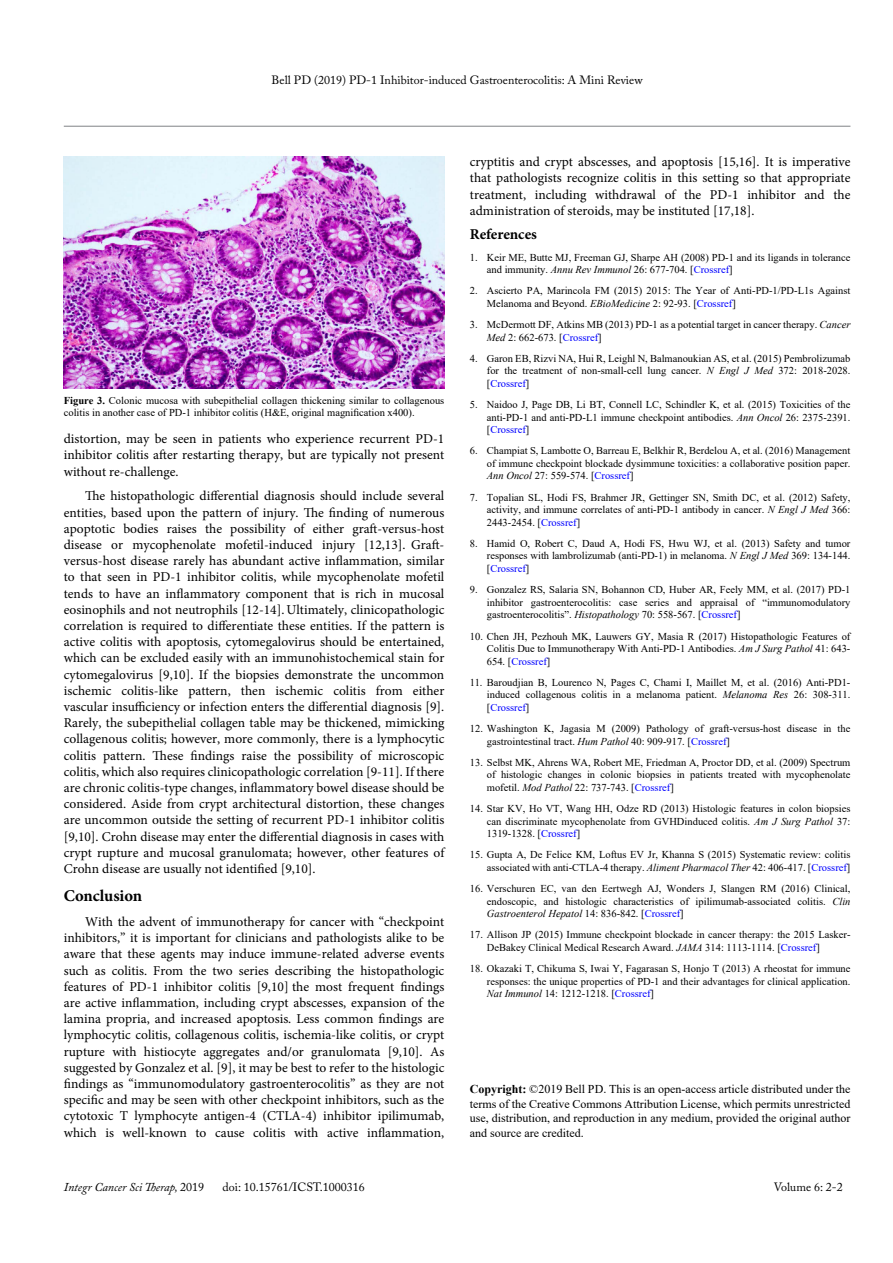
<style>
.page{position:relative;width:893px;height:1263px;background:#fff}
.page>*{position:absolute;margin:0;border:0;box-sizing:border-box;transform-origin:0 0}
.t1{font:700 16.5px "Minion Pro";letter-spacing:-.01em;color:#000}
.t2{font:700 15px "Minion Pro";letter-spacing:-.005em;color:#000}
.t3{font:13.5px/16.2px "Minion Pro";color:#000;text-align:justify}
.t4{font:12px/14.4px "Times New Roman";color:#000;text-align:justify}
.t5{font:12px "Adobe Caslon Pro";color:#000}
.t6{font:italic 12px "Adobe Caslon Pro";color:#000}
.t7{font:10.5px/12.6px "Times New Roman";color:#000;text-align:justify}
.s1{font-weight:700}
.s2{font-style:italic}
.s3{color:#00f}
.s4{font-style:normal}
</style>
<div class="page">
<hr style="left:64px;top:126px;width:786px;height:1px;background:#808285">
<img style="left:64px;top:156px;width:380px;height:232px">
<p class="t5" style="left:272px;top:73px;width:372px">Bell PD (2019) PD-1 Inhibitor-induced Gastroenterocolitis: A Mini Review</p>
<p class="t7" style="left:64px;top:394px;width:382px"><span class="s1">Figure 3.</span> Colonic mucosa with subepithelial collagen thickening similar to collagenous colitis in another case of PD-1 inhibitor colitis (H&amp;E, original magnification x400).</p>
<p class="t3" style="left:64px;top:431px;width:382px">distortion, may be seen in patients who experience recurrent PD-1 inhibitor colitis after restarting therapy, but are typically not present without re-challenge.</p>
<p class="t3" style="left:64px;top:488px;width:382px;text-indent:21px">The histopathologic differential diagnosis should include several entities, based upon the pattern of injury. The finding of numerous apoptotic bodies raises the possibility of either graft-versus-host disease or mycophenolate mofetil-induced injury [12,13]. Graft&shy;versus-host disease rarely has abundant active inflammation, similar to that seen in PD-1 inhibitor colitis, while mycophenolate mofetil tends to have an inflammatory component that is rich in mucosal eosinophils and not neutrophils [12-14]. Ultimately, clinicopathologic correlation is required to differentiate these entities. If the pattern is active colitis with apoptosis, cytomegalovirus should be entertained, which can be excluded easily with an immunohistochemical stain for cytomegalovirus [9,10]. If the biopsies demonstrate the uncommon ischemic colitis-like pattern, then ischemic colitis from either vascular insufficiency or infection enters the differential diagnosis [9].<br>Rarely, the subepithelial collagen table may be thickened, mimicking collagenous colitis; however, more commonly, there is a lymphocytic colitis pattern. These findings raise the possibility of microscopic colitis, which also requires clinicopathologic correlation [9-11]. If there are chronic colitis-type changes, inflammatory bowel disease should be considered. Aside from crypt architectural distortion, these changes are uncommon outside the setting of recurrent PD-1 inhibitor colitis [9,10]. Crohn disease may enter the differential diagnosis in cases with crypt rupture and mucosal granulomata; however, other features of Crohn disease are usually not identified [9,10].</p>
<h1 class="t1" style="left:64px;top:884px;width:80px">Conclusion</h1>
<p class="t3" style="left:64px;top:914px;width:382px;text-indent:21px">With the advent of immunotherapy for cancer with “checkpoint inhibitors,” it is important for clinicians and pathologists alike to be aware that these agents may induce immune-related adverse events such as colitis. From the two series describing the histopathologic features of PD-1 inhibitor colitis [9,10] the most frequent findings are active inflammation, including crypt abscesses, expansion of the lamina propria, and increased apoptosis. Less common findings are lymphocytic colitis, collagenous colitis, ischemia-like colitis, or crypt rupture with histiocyte aggregates and/or granulomata [9,10]. As suggested by Gonzalez et al. [9], it may be best to refer to the histologic findings as “immunomodulatory gastroenterocolitis” as they are not specific and may be seen with other checkpoint inhibitors, such as the cytotoxic T lymphocyte antigen-4 (CTLA-4) inhibitor ipilimumab, which is well-known to cause colitis with active inflammation,</p>
<p class="t3" style="left:470px;top:154px;width:382px">cryptitis and crypt abscesses, and apoptosis [15,16]. It is imperative that pathologists recognize colitis in this setting so that appropriate treatment, including withdrawal of the PD-1 inhibitor and the administration of steroids, may be instituted [17,18].</p>
<h2 class="t2" style="left:470px;top:224px;width:69px">References</h2>
<p class="t7" style="left:487px;top:250px;width:365px;text-indent:-17px">1. Keir ME, Butte MJ, Freeman GJ, Sharpe AH (2008) PD-1 and its ligands in tolerance and immunity. <span class="s2">Annu Rev Immunol</span> 26: 677-704. [<span class="s3">Crossref</span>]</p>
<p class="t7" style="left:487px;top:284px;width:365px;text-indent:-17px">2. Ascierto PA, Marincola FM (2015) 2015: The Year of Anti-PD-1/PD-L1s Against<br>Melanoma and Beyond. <span class="s2">EBioMedicine</span> 2: 92-93. [<span class="s3">Crossref</span>]</p>
<p class="t7" style="left:487px;top:318px;width:365px;text-indent:-17px">3. McDermott DF, Atkins MB (2013) PD-1 as a potential target in cancer therapy. <span class="s2">Cancer<br>Med</span> 2: 662-673. [<span class="s3">Crossref</span>]</p>
<p class="t7" style="left:487px;top:351px;width:365px;text-indent:-17px">4. Garon EB, Rizvi NA, Hui R, Leighl N, Balmanoukian AS, et al. (2015) Pembrolizumab for the treatment of non-small-cell lung cancer. <span class="s2">N Engl J Med</span> 372: 2018-2028. [<span class="s3">Crossref</span>]</p>
<p class="t7" style="left:487px;top:398px;width:365px;text-indent:-17px">5. Naidoo J, Page DB, Li BT, Connell LC, Schindler K, et al. (2015) Toxicities of the anti-PD-1 and anti-PD-L1 immune checkpoint antibodies. <span class="s2">Ann Oncol</span> 26: 2375-2391. [<span class="s3">Crossref</span>]</p>
<p class="t7" style="left:487px;top:444px;width:365px;text-indent:-17px">6. Champiat S, Lambotte O, Barreau E, Belkhir R, Berdelou A, et al. (2016) Management of immune checkpoint blockade dysimmune toxicities: a collaborative position paper.<br><span class="s2">Ann Oncol</span> 27: 559-574. [<span class="s3">Crossref</span>]</p>
<p class="t7" style="left:487px;top:490px;width:365px;text-indent:-17px">7. Topalian SL, Hodi FS, Brahmer JR, Gettinger SN, Smith DC, et al. (2012) Safety, activity, and immune correlates of anti-PD-1 antibody in cancer. <span class="s2">N Engl J Med</span> 366:<br>2443-2454. [<span class="s3">Crossref</span>]</p>
<p class="t7" style="left:487px;top:537px;width:365px;text-indent:-17px">8. Hamid O, Robert C, Daud A, Hodi FS, Hwu WJ, et al. (2013) Safety and tumor responses with lambrolizumab (anti-PD-1) in melanoma. <span class="s2">N Engl J Med</span> 369: 134-144. [<span class="s3">Crossref</span>]</p>
<p class="t7" style="left:487px;top:583px;width:365px;text-indent:-17px">9. Gonzalez RS, Salaria SN, Bohannon CD, Huber AR, Feely MM, et al. (2017) PD-1 inhibitor gastroenterocolitis: case series and appraisal of “immunomodulatory gastroenterocolitis”. <span class="s2">Histopathology</span> 70: 558-567. [<span class="s3">Crossref</span>]</p>
<p class="t7" style="left:487px;top:629px;width:365px;text-indent:-17px">10. Chen JH, Pezhouh MK, Lauwers GY, Masia R (2017) Histopathologic Features of Colitis Due to Immunotherapy With Anti-PD-1 Antibodies. <span class="s2">Am J Surg Pathol</span> 41: 643- 654. [<span class="s3">Crossref</span>]</p>
<p class="t7" style="left:487px;top:676px;width:365px;text-indent:-17px">11. Baroudjian B, Lourenco N, Pages C, Chami I, Maillet M, et al. (2016) Anti-PD1- induced collagenous colitis in a melanoma patient. <span class="s2">Melanoma Res</span> 26: 308-311. [<span class="s3">Crossref</span>]</p>
<p class="t7" style="left:487px;top:722px;width:365px;text-indent:-17px">12. Washington K, Jagasia M (2009) Pathology of graft-versus-host disease in the gastrointestinal tract. <span class="s2">Hum Pathol</span> 40: 909-917. [<span class="s3">Crossref</span>]</p>
<p class="t7" style="left:487px;top:756px;width:365px;text-indent:-17px">13. Selbst MK, Ahrens WA, Robert ME, Friedman A, Proctor DD, et al. (2009) Spectrum of histologic changes in colonic biopsies in patients treated with mycophenolate mofetil. <span class="s2">Mod Pathol</span> 22: 737-743. [<span class="s3">Crossref</span>]</p>
<p class="t7" style="left:487px;top:802px;width:365px;text-indent:-17px">14. Star KV, Ho VT, Wang HH, Odze RD (2013) Histologic features in colon biopsies can discriminate mycophenolate from GVHDinduced colitis. <span class="s2">Am J Surg Pathol</span> 37:<br>1319-1328. [<span class="s3">Crossref</span>]</p>
<p class="t7" style="left:470px;top:848px;width:382px;text-align:right">15. Gupta A, De Felice KM, Loftus EV Jr, Khanna S (2015) Systematic review: colitis associated with anti-CTLA-4 therapy. <span class="s2">Aliment Pharmacol Ther</span> 42: 406-417. [<span class="s3">Crossref</span>]</p>
<p class="t7" style="left:487px;top:882px;width:365px;text-indent:-17px">16. Verschuren EC, van den Eertwegh AJ, Wonders J, Slangen RM (2016) Clinical, endoscopic, and histologic characteristics of ipilimumab-associated colitis. <span class="s2">Clin Gastroenterol Hepatol</span> 14: 836-842. [<span class="s3">Crossref</span>]</p>
<p class="t7" style="left:487px;top:928px;width:365px;text-indent:-17px">17. Allison JP (2015) Immune checkpoint blockade in cancer therapy: the 2015 Lasker-<br>DeBakey Clinical Medical Research Award. <span class="s2">JAMA</span> 314: 1113-1114. [<span class="s3">Crossref</span>]</p>
<p class="t7" style="left:487px;top:962px;width:365px;text-indent:-17px">18. Okazaki T, Chikuma S, Iwai Y, Fagarasan S, Honjo T (2013) A rheostat for immune responses: the unique properties of PD-1 and their advantages for clinical application.<br><span class="s2">Nat Immunol</span> 14: 1212-1218. [<span class="s3">Crossref</span>]</p>
<p class="t4" style="left:470px;top:1082px;width:382px"><span class="s1">Copyright:</span> ©2019 Bell PD. This is an open-access article distributed under the terms of the Creative Commons Attribution License, which permits unrestricted use, distribution, and reproduction in any medium, provided the original author and source are credited.</p>
<p class="t6" style="left:64px;top:1180px;width:142px">Integr Cancer Sci Therap, <span class="s4">2019</span></p>
<p class="t5" style="left:223px;top:1180px;width:144px">doi: 10.15761/ICST.1000316</p>
<p class="t5" style="left:774px;top:1180px;width:71px">Volume 6: 2-2</p>
</div>
